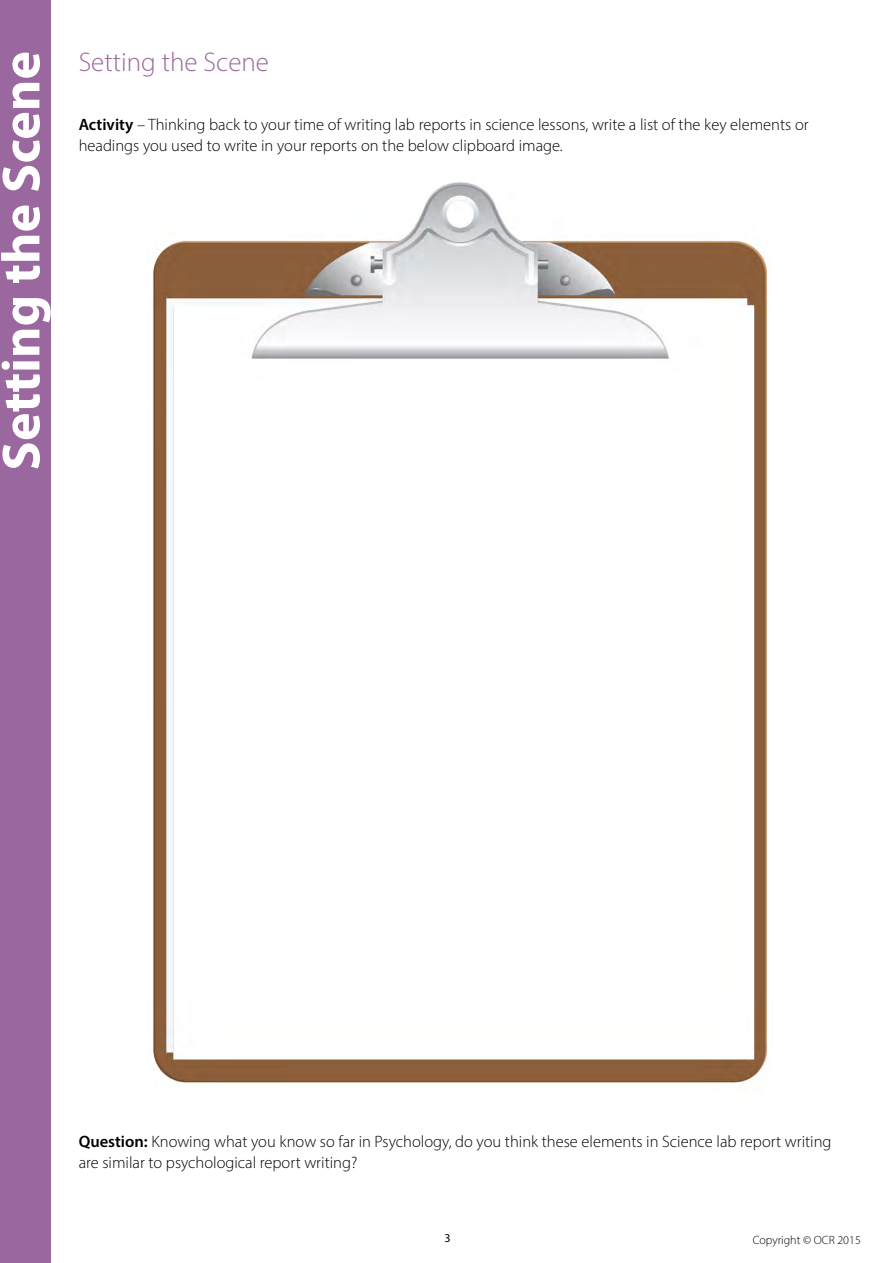
<style>
.page{position:relative;width:893px;height:1263px;background:#fff}
.page>*{position:absolute;margin:0;border:0;box-sizing:border-box;transform-origin:0 0}
.Left_heading_white{font:700 54px "Myriad Pro";color:#fff}
.t1{font:300 27px "Myriad Pro";color:#9a689e}
.Body_11pt{font:300 16.5px/21px "Myriad Pro";color:#000}
.t2{font:300 12px "Myriad Pro";color:#000}
.t3{font:12px "Myriad Pro";color:#000}
.s1{font-weight:600}
</style>
<div class="page">
<div style="left:0;top:0;width:51px;height:1263px;background:#9a689e"></div>
<img style="left:153px;top:182px;width:616px;height:901px">
<p class="Left_heading_white" style="left:-14px;top:470px;width:421px;rotate:-90deg">Setting the Scene</p>
<p class="t1" style="left:79px;top:46px;width:192px">Setting the Scene</p>
<p class="Body_11pt" style="left:79px;top:114px;width:731px"><span class="s1">Activity</span> – Thinking back to your time of writing lab reports in science lessons, write a list of the key elements or headings you used to write in your reports on the below clipboard image.</p>
<p class="Body_11pt" style="left:79px;top:1131px;width:754px"><span class="s1">Question:</span> Knowing what you know so far in Psychology, do you think these elements in Science lab report writing are similar to psychological report writing?</p>
<p class="t3" style="left:444px;top:1231px;width:8px">3</p>
<p class="t2" style="left:753px;top:1233px;width:110px">Copyright © OCR 2015</p>
</div>
